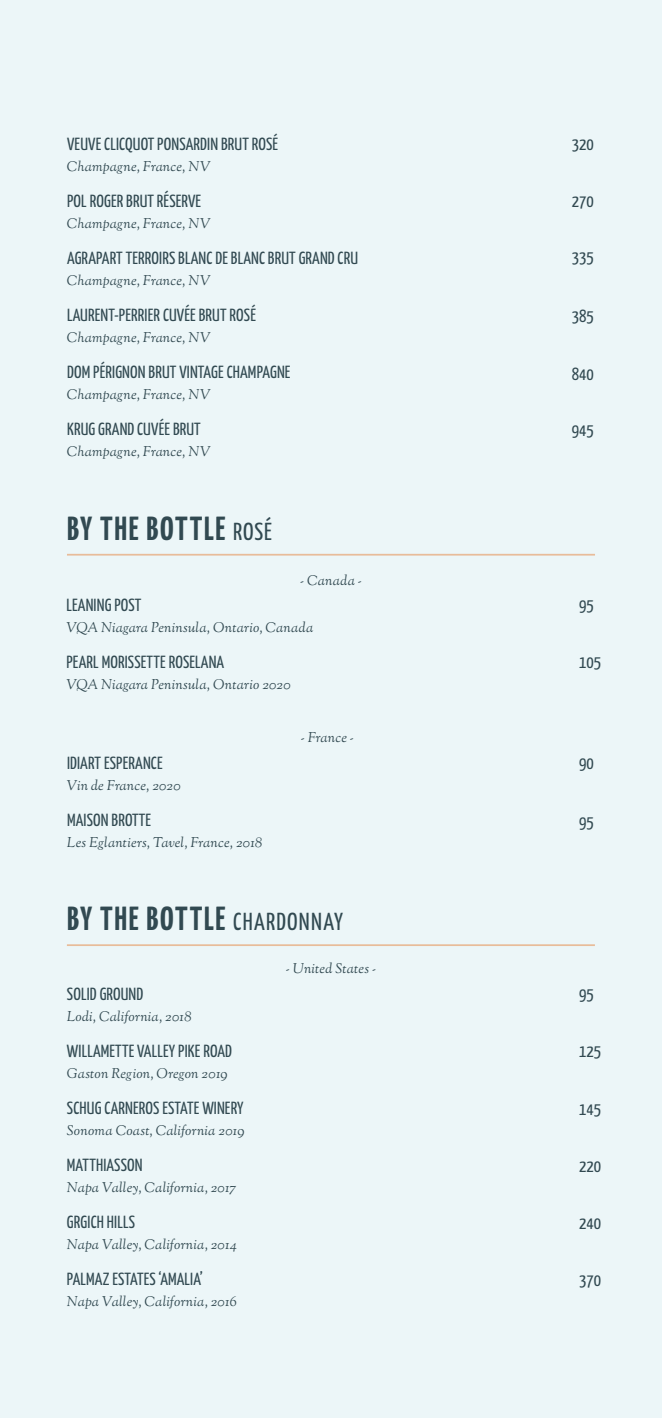
<style>
.page{position:relative;width:662px;height:1418px;background:#ecf6f8}
.page>*{position:absolute;margin:0;border:0;box-sizing:border-box;transform-origin:0 0}
.t1{font:700 33.25px "Yanone Kaffeesatz";letter-spacing:.05em;color:#314951}
.t2{font:17.5px "Yanone Kaffeesatz";letter-spacing:.01em;color:#314951}
.t3{font:italic 14px "Sorts Mill Goudy";letter-spacing:.01em;color:#314951}
.s1{font-weight:400;font-size:24.5px}
</style>
<div class="page">
<hr style="left:67px;top:554px;width:528px;height:1px;background:#fbc39f">
<hr style="left:67px;top:944px;width:527px;height:2px;background:#fbc39f">
<p class="t2" style="left:67px;top:131px;width:213px">VEUVE CLICQUOT PONSARDIN BRUT ROSÉ</p>
<p class="t3" style="left:67px;top:157px;width:146px">Champagne, France, NV</p>
<p class="t2" style="left:67px;top:189px;width:136px">POL ROGER BRUT RÉSERVE</p>
<p class="t3" style="left:67px;top:214px;width:146px">Champagne, France, NV</p>
<p class="t2" style="left:67px;top:246px;width:292px">AGRAPART TERROIRS BLANC DE BLANC BRUT GRAND CRU</p>
<p class="t3" style="left:67px;top:271px;width:146px">Champagne, France, NV</p>
<p class="t2" style="left:67px;top:303px;width:190px">LAURENT-PERRIER CUVÉE BRUT ROSÉ</p>
<p class="t3" style="left:67px;top:328px;width:146px">Champagne, France, NV</p>
<p class="t2" style="left:67px;top:360px;width:225px">DOM PÉRIGNON BRUT VINTAGE CHAMPAGNE</p>
<p class="t3" style="left:67px;top:385px;width:146px">Champagne, France, NV</p>
<p class="t2" style="left:67px;top:417px;width:135px">KRUG GRAND CUVÉE BRUT</p>
<p class="t3" style="left:67px;top:442px;width:146px">Champagne, France, NV</p>
<p class="t1" style="left:67px;top:505px;width:206px">BY THE BOTTLE <span class="s1">ROSÉ</span></p>
<p class="t3" style="left:300px;top:571px;width:63px">- Canada -</p>
<p class="t2" style="left:66px;top:593px;width:76px">LEANING POST</p>
<p class="t3" style="left:66px;top:618px;width:248px">VQA Niagara Peninsula, Ontario, Canada</p>
<p class="t2" style="left:66px;top:650px;width:159px">PEARL MORISSETTE ROSELANA</p>
<p class="t3" style="left:66px;top:675px;width:226px">VQA Niagara Peninsula, Ontario 2020</p>
<p class="t2" style="left:67px;top:750px;width:97px">IDIART ESPERANCE</p>
<p class="t3" style="left:67px;top:776px;width:115px">Vin de France, 2020</p>
<p class="t2" style="left:67px;top:807px;width:86px">MAISON BROTTE</p>
<p class="t3" style="left:67px;top:833px;width:197px">Les Eglantiers, Tavel, France, 2018</p>
<p class="t3" style="left:301px;top:729px;width:55px">- France -</p>
<p class="t1" style="left:67px;top:895px;width:277px">BY THE BOTTLE <span class="s1">CHARDONNAY</span></p>
<p class="t2" style="left:67px;top:981px;width:78px">SOLID GROUND</p>
<p class="t3" style="left:67px;top:1007px;width:126px">Lodi, California, 2018</p>
<p class="t2" style="left:67px;top:1038px;width:166px">WILLAMETTE VALLEY PIKE ROAD</p>
<p class="t3" style="left:67px;top:1064px;width:162px">Gaston Region, Oregon 2019</p>
<p class="t2" style="left:67px;top:1095px;width:178px">SCHUG CARNEROS ESTATE WINERY</p>
<p class="t3" style="left:67px;top:1121px;width:179px">Sonoma Coast, California 2019</p>
<p class="t2" style="left:67px;top:1152px;width:77px">MATTHIASSON</p>
<p class="t3" style="left:67px;top:1178px;width:171px">Napa Valley, California, 2017</p>
<p class="t2" style="left:67px;top:1209px;width:70px">GRGICH HILLS</p>
<p class="t3" style="left:67px;top:1235px;width:171px">Napa Valley, California, 2014</p>
<p class="t2" style="left:67px;top:1266px;width:137px">PALMAZ ESTATES ‘AMALIA’</p>
<p class="t3" style="left:67px;top:1292px;width:171px">Napa Valley, California, 2016</p>
<p class="t3" style="left:286px;top:960px;width:92px">- United States -</p>
<p class="t2" style="left:571px;top:132px;width:23px">320</p>
<p class="t2" style="left:571px;top:189px;width:23px">270</p>
<p class="t2" style="left:571px;top:244px;width:23px">335</p>
<p class="t2" style="left:571px;top:303px;width:23px">385</p>
<p class="t2" style="left:571px;top:362px;width:23px">840</p>
<p class="t2" style="left:571px;top:417px;width:23px">945</p>
<p class="t2" style="left:579px;top:593px;width:16px">95</p>
<p class="t2" style="left:579px;top:649px;width:23px">105</p>
<p class="t2" style="left:579px;top:750px;width:16px">90</p>
<p class="t2" style="left:579px;top:809px;width:16px">95</p>
<p class="t2" style="left:579px;top:981px;width:16px">95</p>
<p class="t2" style="left:579px;top:1038px;width:23px">125</p>
<p class="t2" style="left:579px;top:1096px;width:23px">145</p>
<p class="t2" style="left:579px;top:1153px;width:23px">220</p>
<p class="t2" style="left:579px;top:1210px;width:23px">240</p>
<p class="t2" style="left:579px;top:1267px;width:23px">370</p>
</div>
